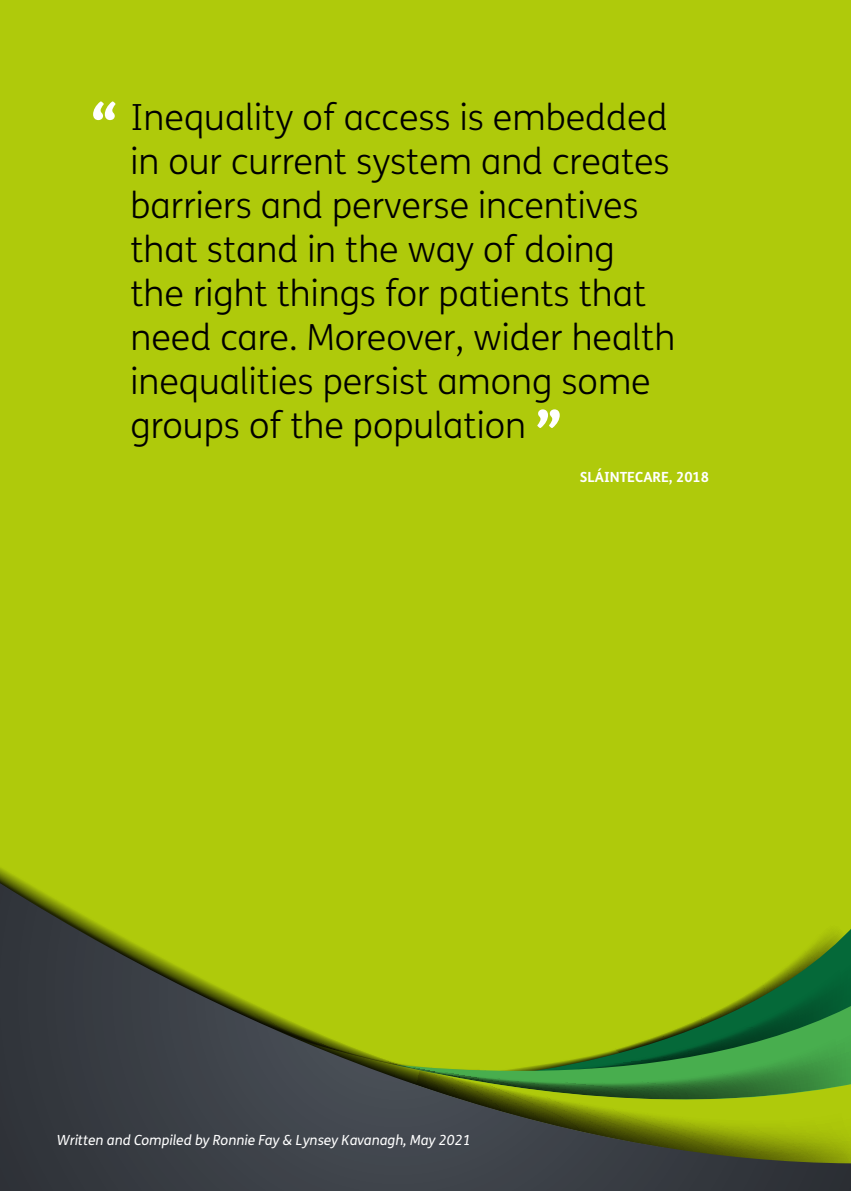
<style>
.page{position:relative;width:851px;height:1191px;background:#fff}
.page>*{position:absolute;margin:0;border:0;box-sizing:border-box;transform-origin:0 0}
.t1{font:300 36px/44px "FS Me";color:#000}
.t2{font:italic 14px "FS Me";color:#fff}
.t3{font:700 14px "FS Me";color:#fff}
.s1{font-weight:800;font-size:52px;color:#fff}
</style>
<div class="page">
<div style="left:0;top:0;width:850px;height:1191px;background:#afca0b"></div>
<svg style="left:0;top:883px;width:850px;height:308px"></svg>
<p class="t1" style="left:130px;top:94px;width:546px;text-indent:-40px"><span class="s1">“</span> Inequality of access is embedded in our current system and creates barriers and perverse incentives that stand in the way of doing the right things for patients that need care. Moreover, wider health inequalities persist among some groups of the population <span class="s1">”</span></p>
<p class="t3" style="left:579px;top:466px;width:131px">SLÁINTECARE, 2018</p>
<p class="t2" style="left:57px;top:1130px;width:415px">Written and Compiled by Ronnie Fay &amp; Lynsey Kavanagh, May 2021</p>
</div>
